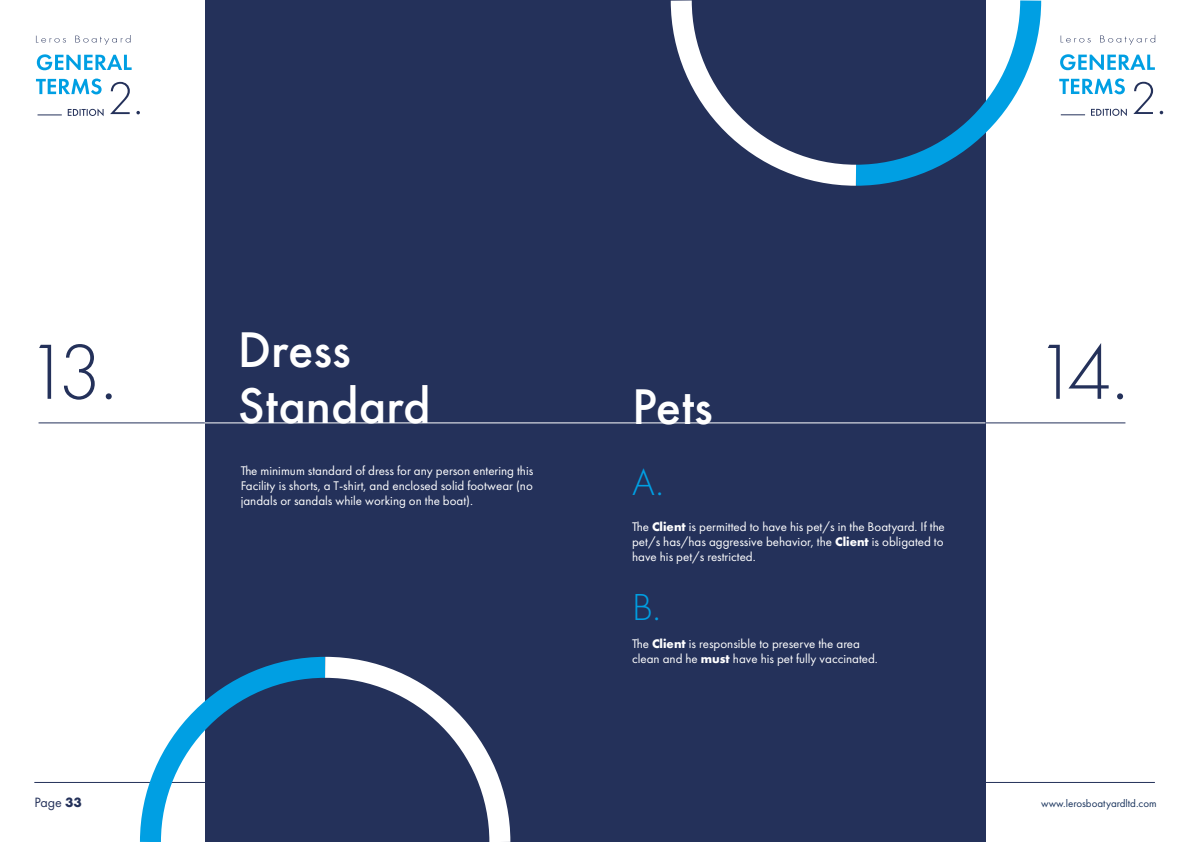
<style>
.page{position:relative;width:1191px;height:842px;background:#fff}
.page>*{position:absolute;margin:0;border:0;box-sizing:border-box;transform-origin:0 0}
.t1{font:300 81px "Futura PT";color:#24315a}
.t2{font:500 46px/55.2px "Futura";color:#fff}
.t3{font:300 39px "Futura PT";color:#009fe3}
.t4{font:14px "Futura PT";color:#24315a}
.t5{font:13px/15px "Futura PT";color:#fff;text-align:justify}
.t6{font:11px "Futura PT";color:#1a345d}
.s1{font-weight:700}
</style>
<div class="page">
<svg style="left:36px;top:36px;width:30px;height:7px"></svg>
<svg style="left:75px;top:35px;width:55px;height:10px"></svg>
<svg style="left:1060px;top:36px;width:30px;height:6px"></svg>
<svg style="left:1100px;top:35px;width:55px;height:10px"></svg>
<svg style="left:36px;top:79px;width:66px;height:15px"></svg>
<svg style="left:37px;top:54px;width:95px;height:16px"></svg>
<svg style="left:1059px;top:78px;width:65px;height:16px"></svg>
<svg style="left:1060px;top:54px;width:94px;height:16px"></svg>
<svg style="left:68px;top:108px;width:36px;height:8px"></svg>
<svg style="left:1091px;top:108px;width:35px;height:8px"></svg>
<svg style="left:110px;top:82px;width:30px;height:32px"></svg>
<svg style="left:1133px;top:82px;width:30px;height:32px"></svg>
<svg style="left:38px;top:114px;width:24px;height:1px"></svg>
<svg style="left:1060px;top:114px;width:25px;height:1px"></svg>
<hr style="left:34px;top:782px;width:1120px;height:1px;background:#24315a">
<div style="left:205px;top:0;width:780px;height:842px;background:#24315a"></div>
<hr style="left:39px;top:422px;width:1086px;height:1px;background:#24315a">
<hr style="left:205px;top:422px;width:780px;height:1px;background:#fff">
<svg style="left:877px;top:0;width:165px;height:196px"></svg>
<svg style="left:139px;top:658px;width:165px;height:184px"></svg>
<svg style="left:670px;top:0;width:207px;height:186px"></svg>
<svg style="left:304px;top:656px;width:207px;height:186px"></svg>
<h2 class="t2" style="left:238px;top:322px;width:195px">Dress<br>Standard</h2>
<h1 class="t1" style="left:26px;top:326px;width:93px">13.</h1>
<h1 class="t1" style="left:1034px;top:326px;width:96px">14.</h1>
<h2 class="t2" style="left:632px;top:379px;width:82px">Pets</h2>
<p class="t5" style="left:241px;top:463px;width:294px">The minimum standard of dress for any person entering this Facility is shorts, a T-shirt, and enclosed solid footwear (no jandals or sandals while working on the boat).</p>
<h3 class="t3" style="left:632px;top:460px;width:33px">A.</h3>
<p class="t5" style="left:632px;top:519px;width:314px">The <span class="s1">Client</span> is permitted to have his pet/s in the Boatyard. If the pet/s has/has aggressive behavior, the <span class="s1">Client</span> is obligated to have his pet/s restricted.</p>
<h3 class="t3" style="left:632px;top:585px;width:30px">B.</h3>
<p class="t5" style="left:632px;top:636px;width:247px">The <span class="s1">Client</span> is responsible to preserve the area clean and he <span class="s1">must</span> have his pet fully vaccinated.</p>
<p class="t4" style="left:34px;top:794px;width:49px">Page <span class="s1">33</span></p>
<p class="t6" style="left:1041px;top:797px;width:117px">www.lerosboatyardltd.com</p>
</div>
